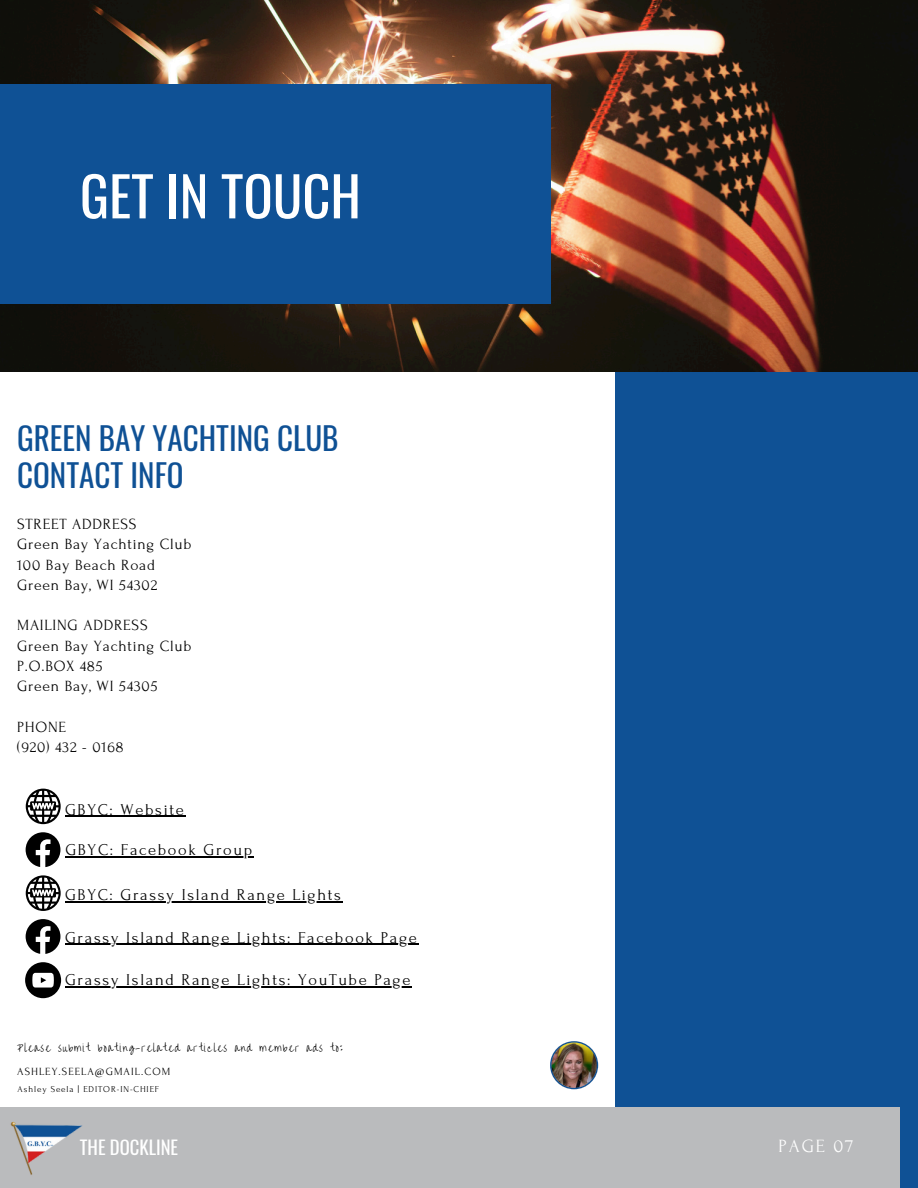
<style>
.page{position:relative;width:918px;height:1188px;background:#fff}
.page>*{position:absolute;margin:0;border:0;box-sizing:border-box;transform-origin:0 0}
.t1{font:54.45px "Oswald";color:#fff}
.t2{font:31.2px/37.2px "Oswald";color:#0f5195}
.t3{font:18.6px "Oswald";color:#fff}
.t4{font:18.6px "Forum";letter-spacing:.1em;color:#fff}
.t5{font:16.5px "Forum";letter-spacing:.1em;color:#000}
.t6{font:15.6px/20.2px "Forum";letter-spacing:.05em;color:#000}
.t7{font:12px "Liu Jian Mao Cao";letter-spacing:.1em;color:#000}
.t8{font:10.95px "Forum";letter-spacing:.1em;color:#000}
.t9{font:9px "Forum";letter-spacing:.1em;color:#000}
</style>
<div class="page">
<div style="left:616px;top:368px;width:302px;height:820px;background:#0f5195"></div>
<img style="left:0;top:0;width:918px;height:371px">
<div style="left:0;top:84px;width:550px;height:219px;background:#0f5195"></div>
<div style="left:0;top:1107px;width:900px;height:81px;background:#babbbd"></div>
<svg style="left:26px;top:832px;width:34px;height:35px"></svg>
<svg style="left:26px;top:789px;width:35px;height:35px"></svg>
<img style="left:550px;top:1041px;width:48px;height:48px">
<img style="left:10px;top:1121px;width:72px;height:54px">
<svg style="left:26px;top:919px;width:34px;height:35px"></svg>
<svg style="left:26px;top:875px;width:35px;height:36px"></svg>
<svg style="left:25px;top:962px;width:36px;height:36px"></svg>
<hr style="left:65px;top:816px;width:120px;height:1px;background:#000">
<hr style="left:65px;top:856px;width:189px;height:1px;background:#000">
<hr style="left:65px;top:901px;width:278px;height:1px;background:#000">
<hr style="left:65px;top:944px;width:354px;height:1px;background:#000">
<hr style="left:65px;top:986px;width:347px;height:2px;background:#000">
<h5 class="t1" style="left:80px;top:153px;width:283px">GET IN TOUCH</h5>
<p class="t2" style="left:17px;top:418px;width:323px">GREEN BAY YACHTING CLUB<br>CONTACT INFO</p>
<h1 class="t6" style="left:17px;top:514px;width:176px">STREET ADDRESS<br>Green Bay Yachting Club<br>100 Bay Beach Road<br>Green Bay, WI 54302</h1>
<h2 class="t6" style="left:17px;top:615px;width:176px">MAILING ADDRESS<br>Green Bay Yachting Club<br>P.O.BOX 485<br>Green Bay, WI 54305</h2>
<h5 class="t6" style="left:17px;top:717px;width:108px">PHONE<br>(920) 432 - 0168</h5>
<p class="t5" style="left:65px;top:800px;width:120px">GBYC: Website</p>
<h5 class="t5" style="left:65px;top:841px;width:188px">GBYC: Facebook Group</h5>
<h5 class="t5" style="left:65px;top:886px;width:277px">GBYC: Grassy Island Range Lights</h5>
<p class="t5" style="left:65px;top:929px;width:353px">Grassy Island Range Lights: Facebook Page</p>
<h6 class="t5" style="left:65px;top:971px;width:347px">Grassy Island Range Lights: YouTube Page</h6>
<h5 class="t7" style="left:17px;top:1040px;width:327px">Please submit boating-related articles and member ads to:</h5>
<p class="t8" style="left:17px;top:1065px;width:155px">ASHLEY.SEELA@GMAIL.COM</p>
<p class="t9" style="left:18px;top:1084px;width:143px">Ashley Seela | EDITOR-IN-CHIEF</p>
<p class="t3" style="left:80px;top:1133px;width:100px">THE DOCKLINE</p>
<h5 class="t4" style="left:779px;top:1136px;width:76px">PAGE 07</h5>
</div>
